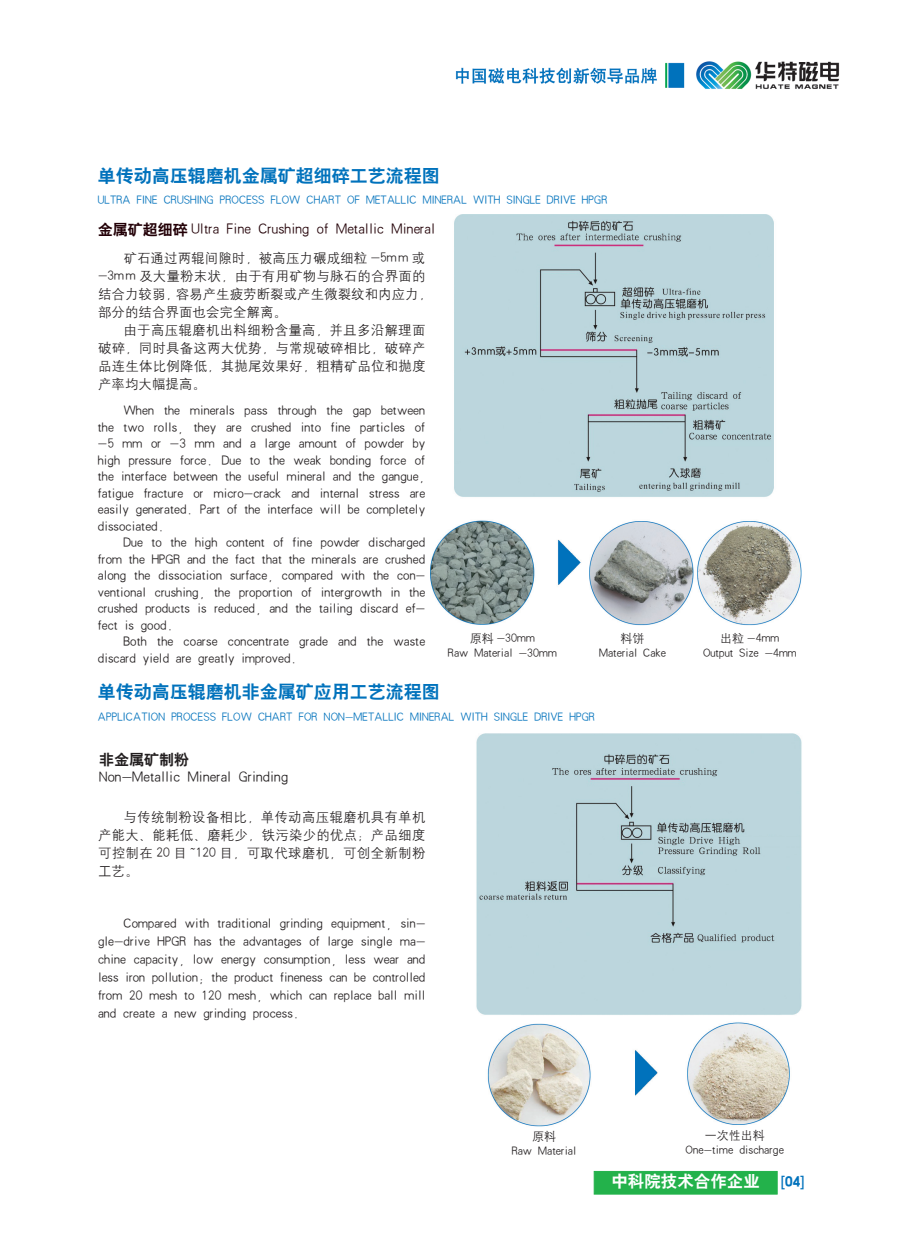
<style>
.page{position:relative;width:906px;height:1238px;background:#fff}
.page>*{position:absolute;margin:0;border:0;box-sizing:border-box;transform-origin:0 0}
.t1{font:18px "H Yb 2 gj";color:#0072bc}
.t2{font:16.5px "H Yb 2 gj";color:#fff}
.t3{font:15px "H Yg 2 gj";color:#230007}
.t4{font:15px "H Yg 2 gj";color:#231f20}
.t5{font:15px "H Yb 2 gj";color:#231f20}
.t6{font:15px "H Yb 2 gj";color:#0072bc}
.t7{font:13.5px/18px "H Yg 2 gj";color:#231f20;text-align:justify}
.t8{font:12px "H Yg 2 gj";color:#0072bc}
.t9{font:12px "H Yg 2 gj";color:#231f20}
.s1{font-family:"H Yb 2 gj"}
</style>
<div class="page">
<img style="left:455px;top:61px;width:385px;height:1134px">
<div style="left:594px;top:1170px;width:183px;height:24px;background:#23b24b;border:1px solid #23b24b"></div>
<img style="left:430px;top:204px;width:378px;height:427px">
<img style="left:468px;top:728px;width:340px;height:401px">
<p class="t1" style="left:98px;top:167px;width:343px">单传动高压辊磨机金属矿超细碎工艺流程图</p>
<p class="t8" style="left:98px;top:194px;width:511px">ULTRA FINE CRUSHING PROCESS FLOW CHART OF METALLIC MINERAL WITH SINGLE DRIVE HPGR</p>
<p class="t3" style="left:98px;top:222px;width:339px"><span class="s1">金属矿超细碎</span> Ultra Fine Crushing of Metallic Mineral</p>
<p class="t7" style="left:98px;top:249px;width:336px;text-align:left;text-indent:26px">矿石通过两辊间隙时，被高压力碾成细粒 -5m m 或-3m m 及大量粉末状，由于有用矿物与脉石的合界面的结合力较弱，容易产生疲劳断裂或产生微裂纹和内应力，部分的结合界面也会完全解离。</p>
<p class="t7" style="left:98px;top:321px;width:329px;text-indent:26px">由于高压辊磨机出料细粉含量高，并且多沿解理面破碎，同时具备这两大优势，与常规破碎相比，破碎产品连生体比例降低，其抛尾效果好，粗精矿品位和抛度产率均大幅提高。</p>
<p class="t7" style="left:98px;top:403px;width:329px;line-height:16.5px;text-indent:26px">When the minerals pass through the gap between the two rolls, they are crushed into fine particles of -5 mm or -3 mm and a large amount of powder by high pressure force. Due to the weak bonding force of the interface between the useful mineral and the gangue, fatigue fracture or micro-crack and internal stress are easily generated. Part of the interface will be completely dissociated.</p>
<p class="t7" style="left:98px;top:535px;width:329px;line-height:16.5px;text-indent:26px">Due to the high content of fine powder discharged from the HPGR and the fact that the minerals are crushed along the dissociation surface, compared with the con&shy;ventional crushing, the proportion of intergrowth in the crushed products is reduced, and the tailing discard ef&shy;fect is good.</p>
<p class="t7" style="left:98px;top:634px;width:329px;line-height:16.5px;text-indent:26px">Both the coarse concentrate grade and the waste discard yield are greatly improved.</p>
<p class="t1" style="left:98px;top:683px;width:343px">单传动高压辊磨机非金属矿应用工艺流程图</p>
<p class="t9" style="left:470px;top:632px;width:67px">原料 -30mm</p>
<p class="t9" style="left:448px;top:647px;width:110px">Raw Material -30mm</p>
<p class="t9" style="left:620px;top:632px;width:25px">料饼</p>
<p class="t9" style="left:599px;top:647px;width:69px">Material Cake</p>
<p class="t8" style="left:98px;top:711px;width:498px">APPLICATION PROCESS FLOW CHART FOR NON-METALLIC MINERAL WITH SINGLE DRIVE HPGR</p>
<p class="t5" style="left:99px;top:752px;width:91px">非金属矿制粉</p>
<p class="t4" style="left:99px;top:770px;width:191px">Non-Metallic Mineral Grinding</p>
<p class="t7" style="left:98px;top:808px;width:329px;text-indent:26px">与传统制粉设备相比，单传动高压辊磨机具有单机产能大、能耗低、磨耗少，铁污染少的优点；产品细度可控制在 20 目 ~120 目，可取代球磨机，可创全新制粉工艺。</p>
<p class="t7" style="left:98px;top:914px;width:329px;text-indent:26px">Compared with traditional grinding equipment, sin&shy;gle-drive HPGR has the advantages of large single ma&shy;chine capacity, low energy consumption, less wear and less iron pollution; the product fineness can be controlled from 20 mesh to 120 mesh, which can replace ball mill and create a new grinding process.</p>
<p class="t9" style="left:720px;top:632px;width:61px">出粒 -4mm</p>
<p class="t9" style="left:703px;top:647px;width:95px">Output Size -4mm</p>
<p class="t9" style="left:532px;top:1130px;width:25px">原料</p>
<p class="t9" style="left:511px;top:1145px;width:66px">Raw Material</p>
<p class="t9" style="left:705px;top:1129px;width:61px">一次性出料</p>
<p class="t9" style="left:685px;top:1144px;width:100px">One-time discharge</p>
<p class="t2" style="left:611px;top:1172px;width:150px">中科院技术合作企业</p>
<p class="t6" style="left:781px;top:1174px;width:25px">[04]</p>
</div>
